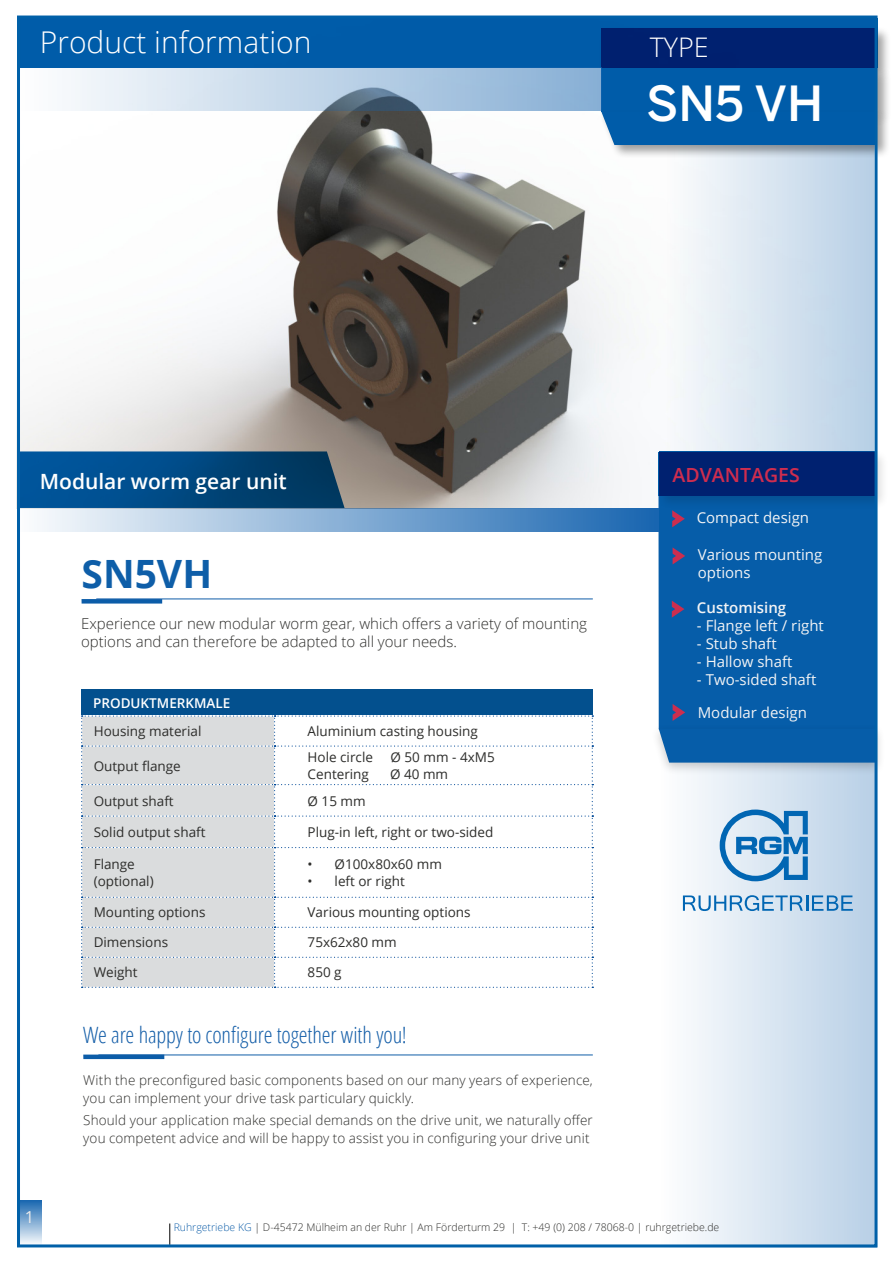
<style>
.page{position:relative;width:893px;height:1263px;background:#fff}
.page>*{position:absolute;margin:0;border:0;box-sizing:border-box;transform-origin:0 0}
.t1{font:500 48px "Benton Sans";color:#fff}
.t2{font:700 39px "Open Sans";color:#0e5ea8}
.t3{font:300 30px "Open Sans";color:#fff}
.t4{font:300 27px "Open Sans";color:#fff}
.t5{font:300 condensed 22.5px "Open Sans";letter-spacing:-.005em;color:#145ea8}
.t6{font:600 21px "Open Sans";color:#fff}
.t7{font:600 19.5px "Open Sans";color:#cf2d4f}
.t8{font:16.5px "Open Sans";color:#ecebeb}
.t9{font:300 15px/18px "Open Sans";color:#2d2d2b}
.t10{font:15px "Open Sans";color:#f2f3f5}
.t11{font:600 15px "Open Sans";color:#f2f3f5}
.t12{font:300 13.5px/18px "Open Sans";letter-spacing:.01em;color:#2d2d2b}
.t13{font:13.5px "Open Sans";color:#2d2d2b}
.t14{font:600 13.5px "Open Sans";color:#fff}
.t15{font:300 10.5px "Open Sans";color:#2d2d2b}
.s1{color:#0e5ea9}
</style>
<div class="page">
<img style="left:16px;top:111px;width:612px;height:397px">
<div style="left:665px;top:68px;width:209px;height:429px;background:linear-gradient(to right,#fbfbfc,#b7cfe6)"></div>
<div style="left:19px;top:18px;width:858px;height:49px;background:#005ca9"></div>
<div style="left:658px;top:485px;width:219px;height:244px;background:#065da9"></div>
<div style="left:16px;top:508px;width:642px;height:23px;background:linear-gradient(to right,#fafbfd,#1a66b0)"></div>
<div style="left:18px;top:1200px;width:24px;height:45px;background:linear-gradient(to bottom,#1866af,#f8fbfc)"></div>
<div style="left:599px;top:26px;width:292px;height:56px;background:#000;opacity:.37"></div>
<div style="left:601px;top:28px;width:276px;height:40px;background:#002170"></div>
<div style="left:659px;top:737px;width:218px;height:511px;background:linear-gradient(to right,#fff,#b0cbe4)"></div>
<svg style="left:720px;top:809px;width:88px;height:72px;background:#89b6da"></svg>
<svg style="left:683px;top:895px;width:170px;height:16px;background:#90badc"></svg>
<svg style="left:673px;top:704px;width:12px;height:17px"></svg>
<svg style="left:21px;top:451px;width:324px;height:57px;background:#054a81"></svg>
<div style="left:650px;top:724px;width:235px;height:52px;background:#000;opacity:.19"></div>
<div style="left:659px;top:729px;width:214px;height:34px;background:#065da9"></div>
<hr style="left:82px;top:599px;width:80px;height:4px;background:#0b5ca8">
<div style="left:599px;top:66px;width:292px;height:60px;background:#000;opacity:.37"></div>
<div style="left:601px;top:68px;width:276px;height:44px;background:#005ca9"></div>
<div style="left:600px;top:109px;width:291px;height:50px;background:#000;opacity:.37"></div>
<div style="left:601px;top:111px;width:272px;height:34px;background:#005ca9"></div>
<svg style="left:673px;top:547px;width:12px;height:17px"></svg>
<svg style="left:672px;top:601px;width:12px;height:17px"></svg>
<svg style="left:672px;top:510px;width:13px;height:17px"></svg>
<div style="left:81px;top:689px;width:512px;height:25px;background:#03508e"></div>
<svg style="left:81px;top:715px;width:512px;height:273px"></svg>
<svg style="left:169px;top:1223px;width:1px;height:20px"></svg>
<svg style="left:21px;top:67px;width:580px;height:44px;background:#b7cde1"></svg>
<div style="left:83px;top:1054px;width:81px;height:5px;background:#0b5ca8"></div>
<hr style="left:98px;top:1054px;width:495px;height:1px;background:#105da8">
<hr style="left:96px;top:598px;width:497px;height:1px;background:#105da8">
<div style="left:657px;top:449px;width:232px;height:61px;background:#000;opacity:.12"></div>
<div style="left:659px;top:452px;width:216px;height:44px;background:#002170"></div>
<p class="t3" style="left:40px;top:22px;width:273px">Product information</p>
<p class="t4" style="left:650px;top:29px;width:61px">TYPE</p>
<p class="t1" style="left:646px;top:74px;width:179px">SN5 VH</p>
<p class="t6" style="left:40px;top:467px;width:249px">Modular worm gear unit</p>
<p class="t2" style="left:82px;top:547px;width:132px">SN5VH</p>
<p class="t9" style="left:81px;top:614px;width:507px">Experience our new modular worm gear, which offers a variety of mounting options and can therefore be adapted to all your needs.</p>
<p class="t14" style="left:93px;top:693px;width:139px">PRODUKTMERKMALE</p>
<p class="t13" style="left:94px;top:722px;width:109px">Housing material</p>
<p class="t13" style="left:308px;top:722px;width:172px">Aluminium casting housing</p>
<p class="t13" style="left:94px;top:756px;width:89px">Output flange</p>
<p class="t13" style="left:308px;top:748px;width:67px">Hole circle</p>
<p class="t13" style="left:391px;top:748px;width:106px">Ø 50 mm - 4xM5</p>
<p class="t13" style="left:308px;top:764px;width:63px">Centering</p>
<p class="t13" style="left:390px;top:764px;width:60px">Ø 40 mm</p>
<p class="t13" style="left:94px;top:791px;width:81px">Output shaft</p>
<p class="t13" style="left:308px;top:791px;width:60px">Ø 15 mm</p>
<p class="t13" style="left:94px;top:823px;width:113px">Solid output shaft</p>
<p class="t13" style="left:308px;top:823px;width:187px">Plug-in left, right or two-sided</p>
<p class="t13" style="left:94px;top:855px;width:43px">Flange</p>
<p class="t13" style="left:94px;top:871px;width:61px">(optional)</p>
<p class="t13" style="left:308px;top:855px;width:136px">• Ø100x80x60 mm</p>
<p class="t13" style="left:308px;top:871px;width:99px">• left or right</p>
<p class="t13" style="left:94px;top:903px;width:113px">Mounting options</p>
<p class="t13" style="left:308px;top:903px;width:165px">Various mounting options</p>
<p class="t13" style="left:94px;top:933px;width:76px">Dimensions</p>
<p class="t13" style="left:308px;top:933px;width:91px">75x62x80 mm</p>
<p class="t13" style="left:94px;top:963px;width:45px">Weight</p>
<p class="t13" style="left:308px;top:963px;width:36px">850 g</p>
<p class="t5" style="left:83px;top:1020px;width:325px">We are happy to configure together with you!</p>
<p class="t12" style="left:83px;top:1071px;width:511px">With the preconfigured basic components based on our many years of experience, you can implement your drive task particulary quickly.</p>
<p class="t12" style="left:83px;top:1111px;width:511px">Should your application make special demands on the drive unit, we naturally offer you competent advice and will be happy to assist you in configuring your drive unit</p>
<p class="t7" style="left:673px;top:462px;width:129px">ADVANTAGES</p>
<p class="t10" style="left:697px;top:508px;width:114px">Compact design</p>
<p class="t10" style="left:698px;top:544px;width:126px">Various mounting</p>
<p class="t10" style="left:698px;top:562px;width:54px">options</p>
<p class="t11" style="left:697px;top:598px;width:91px">Customising</p>
<p class="t10" style="left:697px;top:616px;width:128px">- Flange left / right</p>
<p class="t10" style="left:697px;top:634px;width:81px">- Stub shaft</p>
<p class="t10" style="left:697px;top:652px;width:97px">- Hallow shaft</p>
<p class="t10" style="left:697px;top:670px;width:121px">- Two-sided shaft</p>
<p class="t10" style="left:698px;top:702px;width:111px">Modular design</p>
<p class="t8" style="left:25px;top:1205px;width:11px">1</p>
<p class="t15" style="left:174px;top:1220px;width:547px"><span class="s1">Ruhrgetriebe KG</span> | D-45472 Mülheim an der Ruhr | Am Förderturm 29 | T: +49 (0) 208 / 78068-0 | ruhrgetriebe.de</p>
</div>
